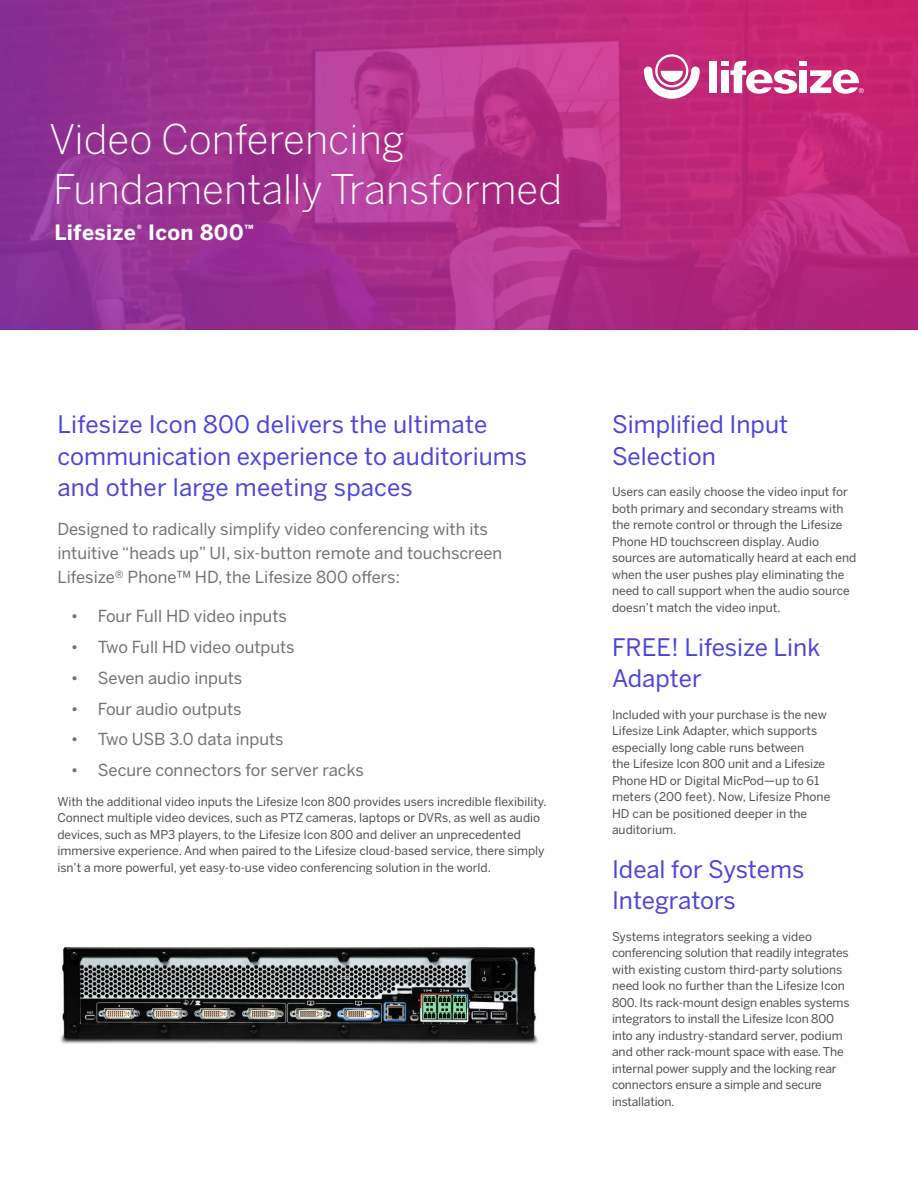
<style>
.page{position:relative;width:918px;height:1188px;background:#fff}
.page>*{position:absolute;margin:0;border:0;box-sizing:border-box;transform-origin:0 0}
.t1{font:300 40.5px/49.5px "Benton Sans";color:#fff}
.t2{font:24px/31.5px "Benton Sans";color:#4b45da}
.t3{font:700 21px "Benton Sans";letter-spacing:.015em;color:#fff}
.t4{font:16.5px/24px "Benton Sans";color:#6f7276}
.t5{font:12px/16.5px "Benton Sans";color:#4b4f54}
</style>
<div class="page">
<svg style="left:0;top:0;width:918px;height:330px;background:#ac2e88"></svg>
<svg style="left:644px;top:54px;width:56px;height:45px"></svg>
<div style="left:709px;top:62px;width:8px;height:31px;background:#fff"></div>
<svg style="left:721px;top:61px;width:143px;height:33px"></svg>
<img style="left:60px;top:947px;width:479px;height:97px">
<h1 class="t1" style="left:49px;top:114px;width:515px">Video Conferencing<br>Fundamentally Transformed</h1>
<h3 class="t3" style="left:54px;top:219px;width:201px">Lifesize<sup>®</sup> Icon 800<sup>™</sup></h3>
<h2 class="t2" style="left:57px;top:408px;width:471px">Lifesize Icon 800 delivers the ultimate communication experience to auditoriums and other large meeting spaces</h2>
<h3 class="t4" style="left:57px;top:517px;width:446px">Designed to radically simplify video conferencing with its intuitive “heads up” UI, six-button remote and touchscreen<br>Lifesize® Phone™ HD, the Lifesize 800 offers:</h3>
<h3 class="t4" style="left:71px;top:604px;width:217px">• Four Full HD video inputs</h3>
<h3 class="t4" style="left:71px;top:635px;width:225px">• Two Full HD video outputs</h3>
<h3 class="t4" style="left:71px;top:666px;width:173px">• Seven audio inputs</h3>
<h3 class="t4" style="left:71px;top:696px;width:172px">• Four audio outputs</h3>
<h3 class="t4" style="left:71px;top:727px;width:214px">• Two USB 3.0 data inputs</h3>
<h3 class="t4" style="left:71px;top:758px;width:295px">• Secure connectors for server racks</h3>
<p class="t5" style="left:57px;top:793px;width:491px">With the additional video inputs the Lifesize Icon 800 provides users incredible flexibility.<br>Connect multiple video devices, such as PTZ cameras, laptops or DVRs, as well as audio devices, such as MP3 players, to the Lifesize Icon 800 and deliver an unprecedented immersive experience. And when paired to the Lifesize cloud-based service, there simply isn’t a more powerful, yet easy-to-use video conferencing solution in the world.</p>
<h2 class="t2" style="left:612px;top:408px;width:178px">Simplified Input<br>Selection</h2>
<p class="t5" style="left:612px;top:483px;width:246px">Users can easily choose the video input for both primary and secondary streams with the remote control or through the Lifesize Phone HD touchscreen display. Audio sources are automatically heard at each end when the user pushes play eliminating the need to call support when the audio source doesn’t match the video input.</p>
<h2 class="t2" style="left:612px;top:631px;width:210px">FREE! Lifesize Link<br>Adapter</h2>
<p class="t5" style="left:612px;top:706px;width:220px">Included with your purchase is the new Lifesize Link Adapter, which supports especially long cable runs between<br>the Lifesize Icon 800 unit and a Lifesize Phone HD or Digital MicPod—up to 61 meters (200 feet). Now, Lifesize Phone HD can be positioned deeper in the auditorium.</p>
<h2 class="t2" style="left:612px;top:853px;width:194px">Ideal for Systems<br>Integrators</h2>
<p class="t5" style="left:612px;top:928px;width:239px">Systems integrators seeking a video conferencing solution that readily integrates with existing custom third-party solutions need look no further than the Lifesize Icon 800. Its rack-mount design enables systems integrators to install the Lifesize Icon 800 into any industry-standard server, podium and other rack-mount space with ease. The internal power supply and the locking rear connectors ensure a simple and secure installation.</p>
</div>
